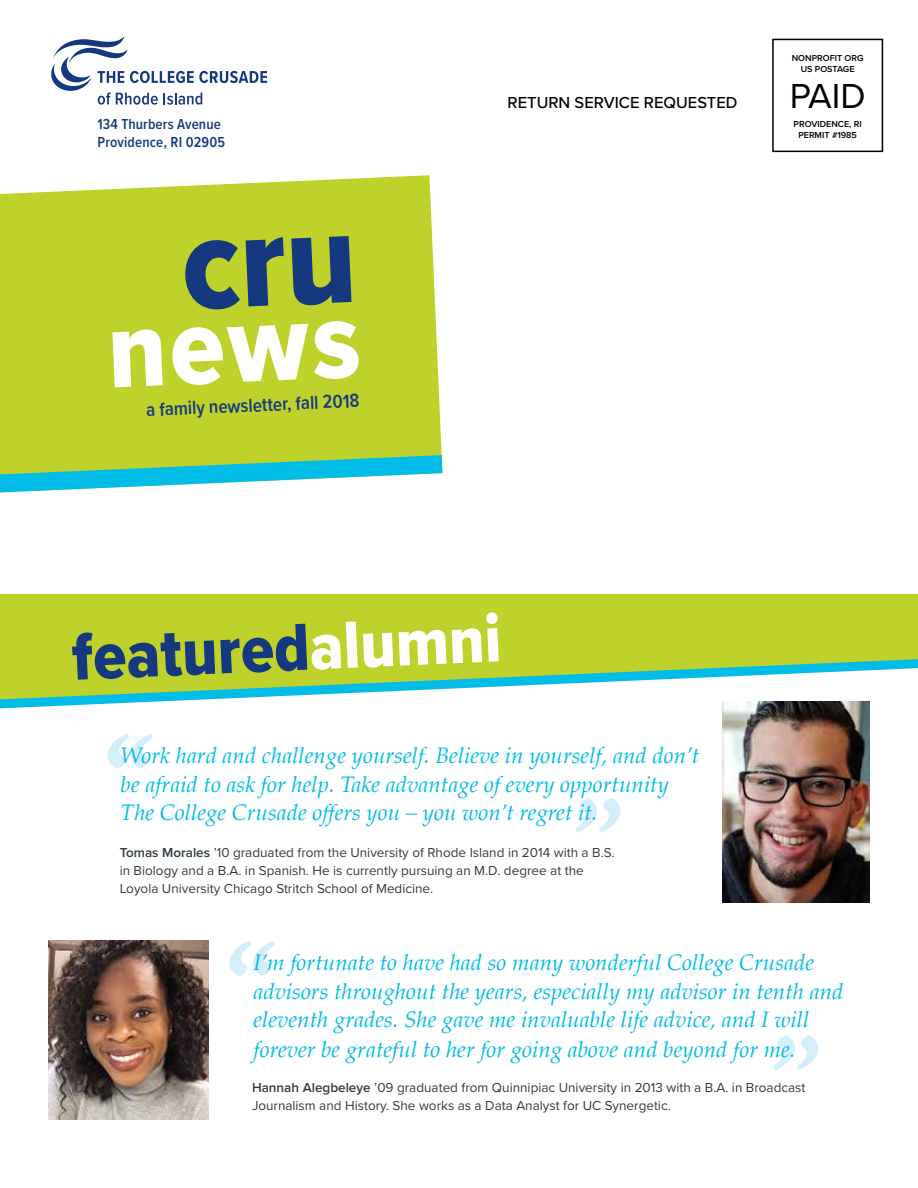
<style>
.page{position:relative;width:918px;height:1188px;background:#fff}
.page>*{position:absolute;margin:0;border:0;box-sizing:border-box;transform-origin:0 0}
.t1{font:italic 147px "Athelas";color:#d4eff9}
.t2{font:114px "Proxima Nova Cond Extrabld";color:#fff}
.t3{font:69px "Proxima Nova Cond Extrabld";color:#15397f}
.t4{font:36px "Proxima Nova";color:#000}
.t5{font:italic 22.5px/29px "Palatino";color:#00bce7}
.t6{font:600 19.5px "Proxima Nova Cond";color:#15397f}
.t7{font:500 16.5px "Proxima Nova";color:#000}
.t8{font:600 15px/18px "Proxima Nova Cond";letter-spacing:.01em;color:#15397f}
.t9{font:13.5px/18px "Proxima Nova";color:#303c42}
.t10{font:600 9px/10.8px "Proxima Nova";color:#000;text-align:center}
.s1{color:#fff}
.s2{font-weight:600}
</style>
<div class="page">
<img style="left:723px;top:708px;width:147px;height:194px">
<svg style="left:0;top:699px;width:870px;height:9px"></svg>
<svg style="left:0;top:594px;width:918px;height:105px;background:#b7d550"></svg>
<img style="left:48px;top:941px;width:160px;height:179px">
<div style="left:772px;top:39px;width:111px;height:113px;border:2px solid #000"></div>
<svg style="left:51px;top:36px;width:216px;height:69px"></svg>
<div style="left:0;top:175px;width:442px;height:280px;background:#bfd22b"></div>
<svg style="left:0;top:455px;width:442px;height:37px"></svg>
<div style="left:184px;top:236px;width:168px;height:75px;background:#bfd22b"></div>
<p class="t8" style="left:98px;top:114px;width:129px">134 Thurbers Avenue<br>Providence, RI 02905</p>
<h2 class="t2" style="left:103px;top:267px;width:254px;rotate:-3deg">news</h2>
<p class="t6" style="left:146px;top:396px;width:215px;rotate:-3deg">a family newsletter, fall 2018</p>
<p class="t7" style="left:508px;top:90px;width:231px">RETURN SERVICE REQUESTED</p>
<p class="t10" style="left:792px;top:52px;width:73px">NONPROFIT ORG<br>US POSTAGE</p>
<h3 class="t4" style="left:790px;top:69px;width:77px">PAID</h3>
<p class="t10" style="left:794px;top:119px;width:70px">PROVIDENCE, RI<br>PERMIT #1985</p>
<h3 class="t3" style="left:69px;top:607px;width:431px;rotate:-3deg">featured<span class="s1">alumni</span></h3>
<h1 class="t1" style="left:97px;top:671px;width:49px">“</h1>
<p class="t5" style="left:121px;top:741px;width:580px;line-height:28.5px">Work hard and challenge yourself. Believe in yourself, and don’t be afraid to ask for help. Take advantage of every opportunity<br>The College Crusade offers you – you won’t regret it.</p>
<h1 class="t1" style="left:569px;top:736px;width:48px">”</h1>
<p class="t9" style="left:120px;top:843px;width:497px"><span class="s2">Tomas Morales</span> ’10 graduated from the University of Rhode Island in 2014 with a B.S. in Biology and a B.A. in Spanish. He is currently pursuing an M.D. degree at the<br>Loyola University Chicago Stritch School of Medicine.</p>
<h1 class="t1" style="left:219px;top:879px;width:49px">“</h1>
<p class="t5" style="left:254px;top:948px;width:592px">I’m fortunate to have had so many wonderful College Crusade advisors throughout the years, especially my advisor in tenth and eleventh grades. She gave me invaluable life advice, and I will forever be grateful to her for going above and beyond for me.</p>
<h1 class="t1" style="left:766px;top:973px;width:48px">”</h1>
<p class="t9" style="left:252px;top:1078px;width:555px"><span class="s2">Hannah Alegbeleye</span> ’09 graduated from Quinnipiac University in 2013 with a B.A. in Broadcast<br>Journalism and History. She works as a Data Analyst for UC Synergetic.</p>
</div>
